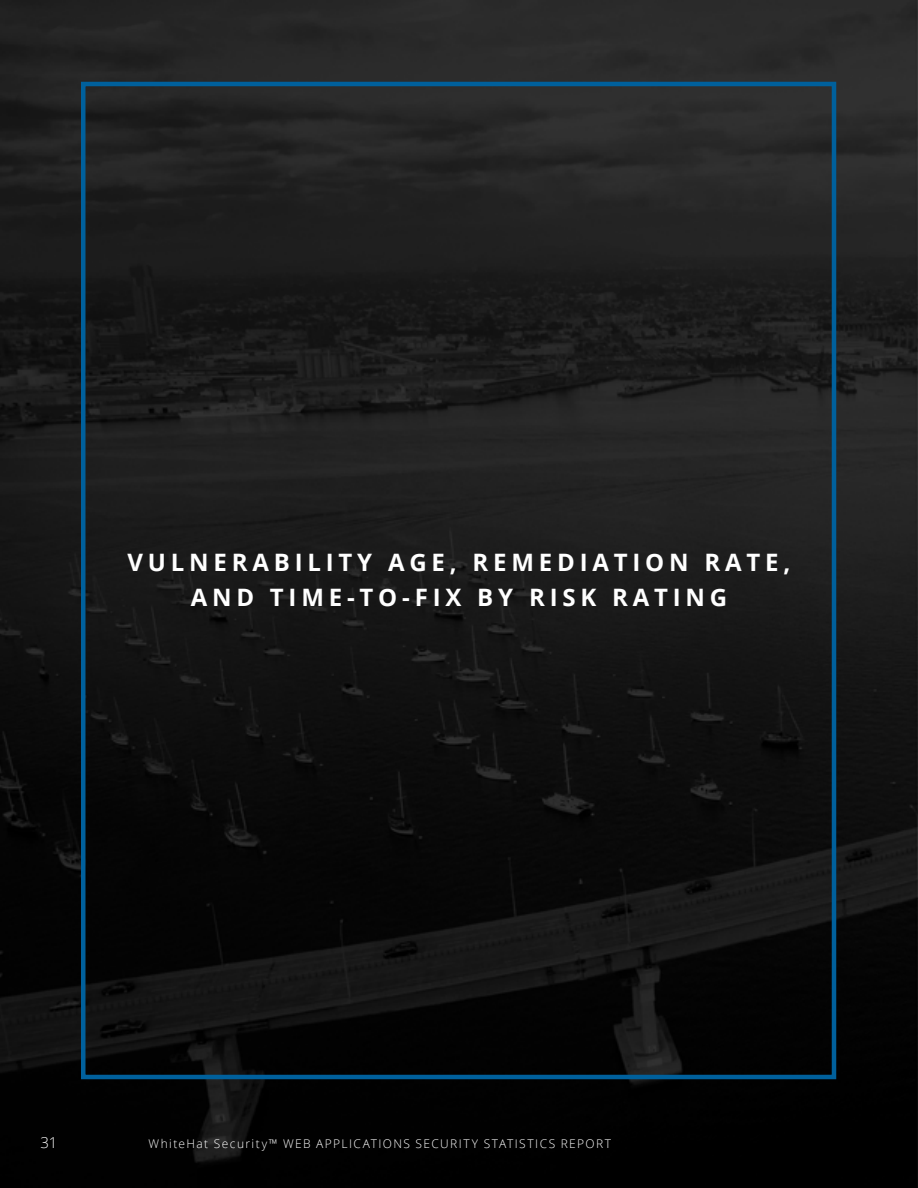
<style>
.page{position:relative;width:918px;height:1188px;background:#fff}
.page>*{position:absolute;margin:0;border:0;box-sizing:border-box;transform-origin:0 0}
.t1{font:700 24px/35.5px "Open Sans";letter-spacing:.2em;color:#fff;text-align:center}
.t2{font:300 15px "Open Sans";color:#fff}
.t3{font:300 12px "Open Sans";letter-spacing:.12em;color:#fff}
</style>
<div class="page">
<img style="left:0;top:0;width:918px;height:1188px">
<div style="left:81px;top:82px;width:755px;height:997px;border:4px solid #00609c"></div>
<p class="t1" style="left:128px;top:544px;width:664px">VULNERABILITY AGE, REMEDIATION RATE,<br>AND TIME-TO-FIX BY RISK RATING</p>
<p class="t2" style="left:40px;top:1132px;width:18px">31</p>
<p class="t3" style="left:148px;top:1135px;width:464px">WhiteHat Security™ WEB APPLICATIONS SECURITY STATISTICS REPORT</p>
</div>
